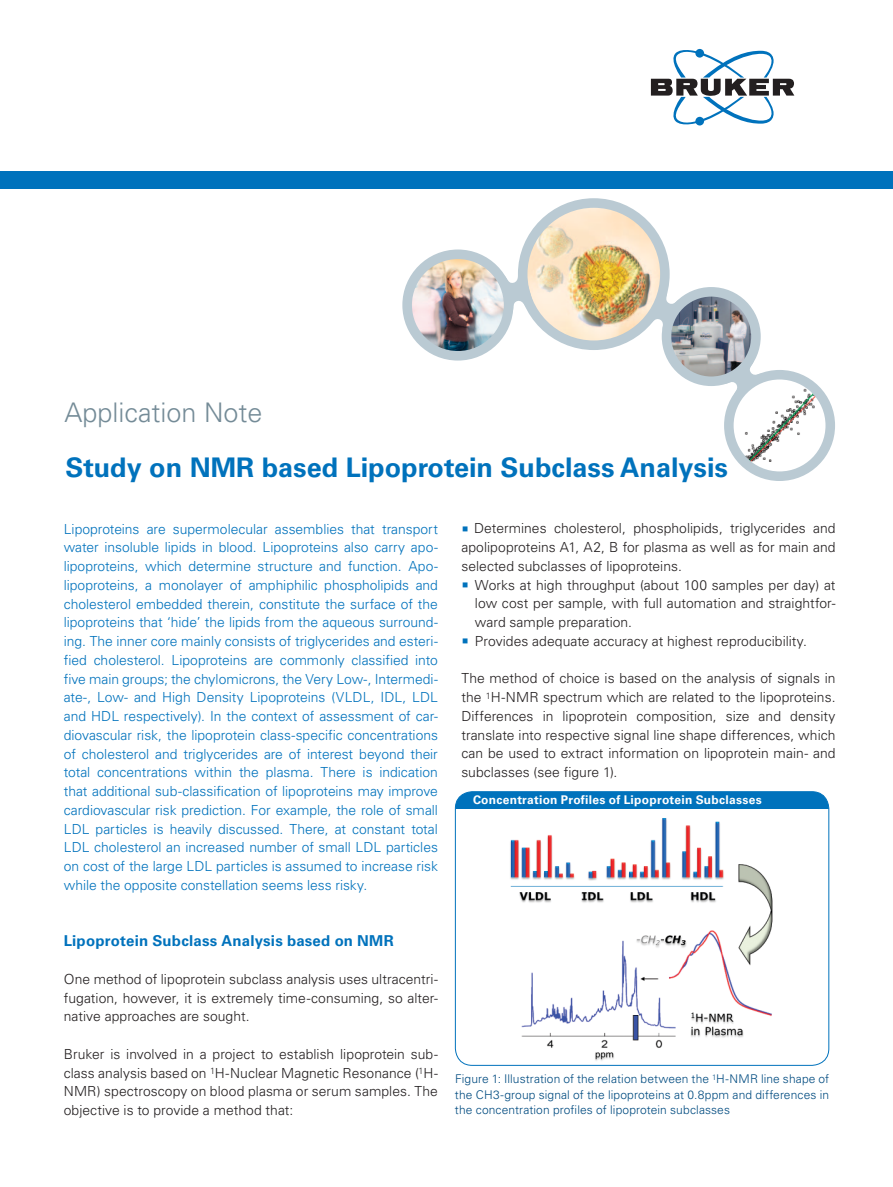
<style>
.page{position:relative;width:893px;height:1187px;background:#fff}
.page>*{position:absolute;margin:0;border:0;box-sizing:border-box;transform-origin:0 0}
.t1{font:700 27px "Univers LT Std";color:#0072bc}
.t2{font:300 27px "Univers LT Std";color:#748b97}
.t3{font:700 15px "Univers LT Std";letter-spacing:.015em;color:#0072bc}
.t4{font:300 13.8px/18.8px "Univers LT Std";letter-spacing:-.005em;color:#0072bc;text-align:justify}
.t5{font:300 13.8px/18.8px "Univers LT Std";letter-spacing:.005em;color:#231f20;text-align:justify}
.t6{font:300 12px/15.8px "Univers LT Std";letter-spacing:.01em;color:#004b80;text-align:justify}
.t7{font:700 12px "Univers LT Std";letter-spacing:.02em;color:#fff}
</style>
<div class="page">
<div style="left:0;top:171px;width:893px;height:17px;background:#0072bc"></div>
<svg style="left:651px;top:49px;width:143px;height:76px"></svg>
<svg style="left:719px;top:370px;width:52px;height:34px"></svg>
<svg style="left:641px;top:300px;width:25px;height:40px"></svg>
<img style="left:523px;top:203px;width:142px;height:142px;border-radius:71px">
<div style="left:518px;top:198px;width:152px;height:152px;border:10px solid #bacad3;border-radius:50%"></div>
<svg style="left:497px;top:265px;width:37px;height:54px"></svg>
<img style="left:407px;top:254px;width:102px;height:102px;border-radius:51px">
<div style="left:402px;top:249px;width:111px;height:111px;border:10px solid #bacad3;border-radius:50%"></div>
<img style="left:666px;top:292px;width:87px;height:89px">
<div style="left:662px;top:287px;width:99px;height:99px;border:10px solid #bacad3;border-radius:50%"></div>
<img style="left:729px;top:375px;width:101px;height:101px;border-radius:51px">
<div style="left:724px;top:370px;width:111px;height:111px;border:10px solid #bacad3;border-radius:50%"></div>
<div style="left:455px;top:791px;width:374px;height:17px;background:#0072bc"></div>
<div style="left:455px;top:791px;width:374px;height:274px;border:1px solid #0072bc;border-radius:17px"></div>
<img style="left:510px;top:818px;width:263px;height:243px">
<h1 class="t2" style="left:65px;top:396px;width:200px">Application Note</h1>
<h1 class="t1" style="left:66px;top:451px;width:664px">Study on NMR based Lipoprotein Subclass Analysis</h1>
<p class="t4" style="left:64px;top:519px;width:376px">Lipoproteins are supermolecular assemblies that transport water insoluble lipids in blood. Lipoproteins also carry apo&shy;lipoproteins, which determine structure and function. Apo&shy;lipoproteins, a monolayer of amphiphilic phospholipids and cholesterol embedded therein, constitute the surface of the lipoproteins that ‘hide’ the lipids from the aqueous surround&shy;ing. The inner core mainly consists of triglycerides and esteri&shy;fied cholesterol. Lipoproteins are commonly classified into five main groups; the chylomicrons, the Very Low-, Intermedi&shy;ate-, Low- and High Density Lipoproteins (VLDL, IDL, LDL and HDL respectively). In the context of assessment of car&shy;diovascular risk, the lipoprotein class-specific concentrations of cholesterol and triglycerides are of interest beyond their total concentrations within the plasma. There is indication that additional sub-classification of lipoproteins may improve cardiovascular risk prediction. For example, the role of small LDL particles is heavily discussed. There, at constant total LDL cholesterol an increased number of small LDL particles on cost of the large LDL particles is assumed to increase risk while the opposite constellation seems less risky.</p>
<p class="t3" style="left:64px;top:932px;width:331px">Lipoprotein Subclass Analysis based on NMR</p>
<p class="t5" style="left:64px;top:969px;width:376px">One method of lipoprotein subclass analysis uses ultracentri&shy;fugation, however, it is extremely time-consuming, so alter&shy;native approaches are sought.</p>
<p class="t5" style="left:64px;top:1044px;width:376px">Bruker is involved in a project to establish lipoprotein sub&shy;class analysis based on <sup>1</sup>H-Nuclear Magnetic Resonance (<sup>1</sup>H-NMR) spectroscopy on blood plasma or serum samples. The objective is to provide a method that:</p>
<p class="t5" style="left:461px;top:519px;width:376px;text-indent:13px">Determines cholesterol, phospholipids, triglycerides and apolipoproteins A1, A2, B for plasma as well as for main and selected subclasses of lipoproteins.</p>
<p class="t5" style="left:475px;top:575px;width:362px;text-align:left">Works at high throughput (about 100 samples per day) at low cost per sample, with full automation and straightfor&shy;ward sample preparation.<br>Provides adequate accuracy at highest reproducibility.</p>
<p class="t5" style="left:461px;top:669px;width:376px">The method of choice is based on the analysis of signals in the <sup>1</sup>H-NMR spectrum which are related to the lipoproteins.<br>Differences in lipoprotein composition, size and density translate into respective signal line shape differences, which can be used to extract information on lipoprotein main- and subclasses (see figure 1).</p>
<p class="t7" style="left:473px;top:792px;width:290px">Concentration Profiles of Lipoprotein Subclasses</p>
<p class="t6" style="left:455px;top:1070px;width:376px">Figure 1: Illustration of the relation between the <sup>1</sup>H-NMR line shape of the CH3-group signal of the lipoproteins at 0.8ppm and differences in the concentration profiles of lipoprotein subclasses</p>
</div>
